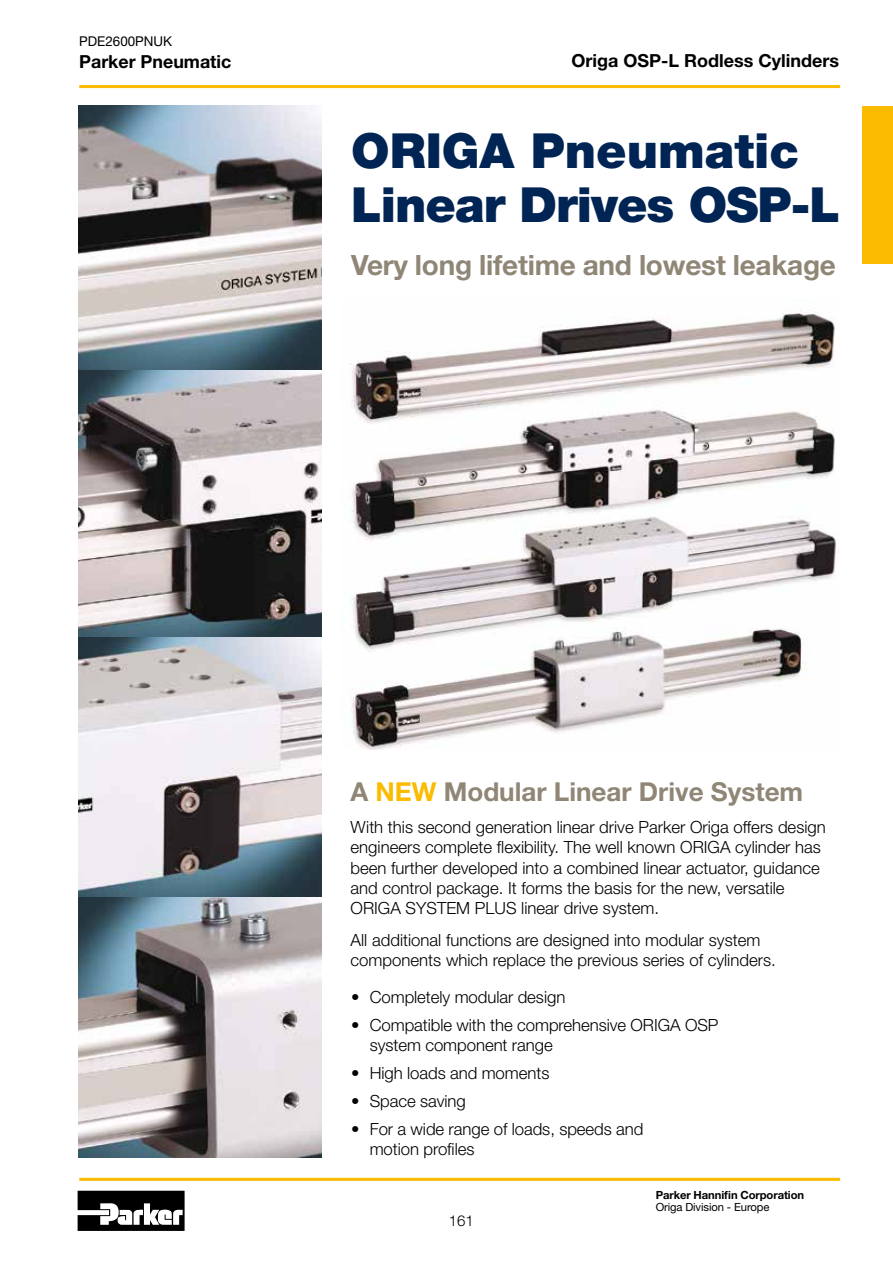
<style>
.page{position:relative;width:893px;height:1263px;background:#fff}
.page>*{position:absolute;margin:0;border:0;box-sizing:border-box;transform-origin:0 0}
.t1{font:900 48.45px/54.3px "Helvetica Neue LT Std";letter-spacing:-.01em;color:#002454}
.t2{font:700 27.9px "Helvetica Neue LT Std";letter-spacing:-.01em;color:#8f8676}
.t3{font:700 26.1px "Helvetica Neue LT Std";color:#8f8676}
.t4{font:700 18px "Helvetica Neue LT Std";color:#000}
.t5{font:300 16.8px/20.1px "Helvetica Neue LT Std";color:#000}
.t6{font:300 15px "Helvetica Neue LT Std";color:#000}
.t7{font:13.5px "Helvetica Neue LT Std";color:#000}
.t8{font:700 11.25px "Helvetica Neue LT Std";letter-spacing:-.01em;color:#000}
.t9{font:11.25px "Helvetica Neue LT Std";letter-spacing:-.01em;color:#000}
.s1{color:#fabb00}
</style>
<div class="page">
<hr style="left:79px;top:85px;width:761px;height:3px;background:#fabb00">
<hr style="left:79px;top:1178px;width:761px;height:3px;background:#fabb00">
<svg style="left:78px;top:1191px;width:107px;height:40px"></svg>
<div style="left:862px;top:106px;width:31px;height:158px;background:#fabb00"></div>
<img style="left:350px;top:309px;width:489px;height:440px">
<img style="left:78px;top:896px;width:244px;height:261px">
<img style="left:78px;top:636px;width:244px;height:260px">
<img style="left:78px;top:370px;width:244px;height:266px">
<img style="left:78px;top:106px;width:244px;height:264px">
<p class="t7" style="left:79px;top:33px;width:94px">PDE2600PNUK</p>
<p class="t4" style="left:79px;top:50px;width:154px">Parker Pneumatic</p>
<p class="t4" style="left:572px;top:50px;width:269px">Origa OSP-L Rodless Cylinders</p>
<h1 class="t1" style="left:351px;top:123px;width:490px">ORIGA Pneumatic<br>Linear Drives OSP-L</h1>
<h2 class="t2" style="left:351px;top:248px;width:486px">Very long lifetime and lowest leakage</h2>
<h3 class="t3" style="left:350px;top:775px;width:454px">A <span class="s1">NEW</span> Modular Linear Drive System</h3>
<p class="t5" style="left:351px;top:817px;width:477px">With this second generation linear drive Parker Origa offers design engineers complete flexibility. The well known ORIGA cylinder has been further developed into a combined linear actuator, guidance and control package. It forms the basis for the new, versatile ORIGA SYSTEM PLUS linear drive system.</p>
<p class="t5" style="left:351px;top:929px;width:427px">All additional functions are designed into modular system components which replace the previous series of cylinders.</p>
<p class="t5" style="left:351px;top:986px;width:216px">• Completely modular design</p>
<p class="t5" style="left:370px;top:1014px;width:350px;text-indent:-19px">• Compatible with the comprehensive ORIGA OSP system component range</p>
<p class="t5" style="left:351px;top:1062px;width:200px">• High loads and moments</p>
<p class="t5" style="left:351px;top:1090px;width:116px">• Space saving</p>
<p class="t5" style="left:370px;top:1118px;width:275px;text-indent:-19px">• For a wide range of loads, speeds and motion profiles</p>
<p class="t6" style="left:449px;top:1211px;width:27px">161</p>
<p class="t8" style="left:656px;top:1188px;width:150px">Parker Hannifin Corporation</p>
<p class="t9" style="left:656px;top:1200px;width:115px">Origa Division - Europe</p>
</div>
